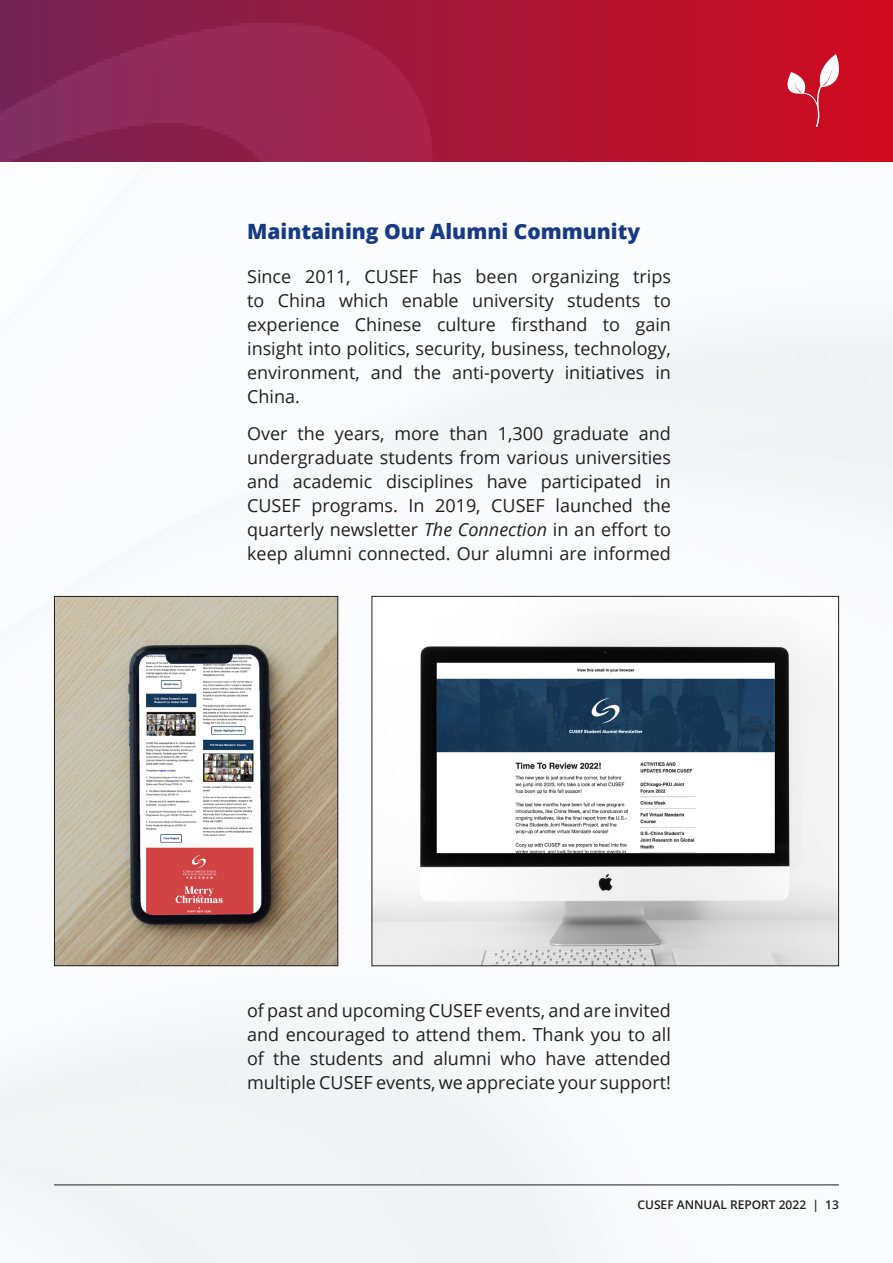
<style>
.page{position:relative;width:893px;height:1263px;background:#fff}
.page>*{position:absolute;margin:0;border:0;box-sizing:border-box;transform-origin:0 0}
.TOC_Header{font:800 21px "Open Sans";color:#163b84}
.Body_Text{font:18px/24px "Open Sans";color:#231f20;text-align:justify}
.t1{font:600 12px "Open Sans";color:#231f20}
.s1{font-style:italic}
</style>
<div class="page">
<img style="left:0;top:0;width:893px;height:162px">
<hr style="left:54px;top:1184px;width:785px;height:1px;background:#231f20">
<svg style="left:778px;top:54px;width:70px;height:75px;background:#d03043"></svg>
<img style="left:56px;top:598px;width:280px;height:366px">
<div style="left:54px;top:596px;width:284px;height:370px;border:1px solid #231f20"></div>
<img style="left:374px;top:616px;width:463px;height:348px">
<p class="TOC_Header" style="left:247px;top:216px;width:395px">Maintaining Our Alumni Community</p>
<p class="Body_Text" style="left:247px;top:264px;width:425px">Since 2011, CUSEF has been organizing trips to China which enable university students to experience Chinese culture firsthand to gain insight into politics, security, business, technology, environment, and the anti-poverty initiatives in China.</p>
<p class="Body_Text" style="left:247px;top:421px;width:425px">Over the years, more than 1,300 graduate and undergraduate students from various universities and academic disciplines have participated in CUSEF programs. In 2019, CUSEF launched the quarterly newsletter <span class="s1">The Connection</span> in an effort to keep alumni connected. Our alumni are informed</p>
<p class="Body_Text" style="left:247px;top:997px;width:425px">of past and upcoming CUSEF events, and are invited and encouraged to attend them. Thank you to all of the students and alumni who have attended multiple CUSEF events, we appreciate your support!</p>
<p class="t1" style="left:637px;top:1196px;width:203px">CUSEF ANNUAL REPORT 2022 | 13</p>
</div>
